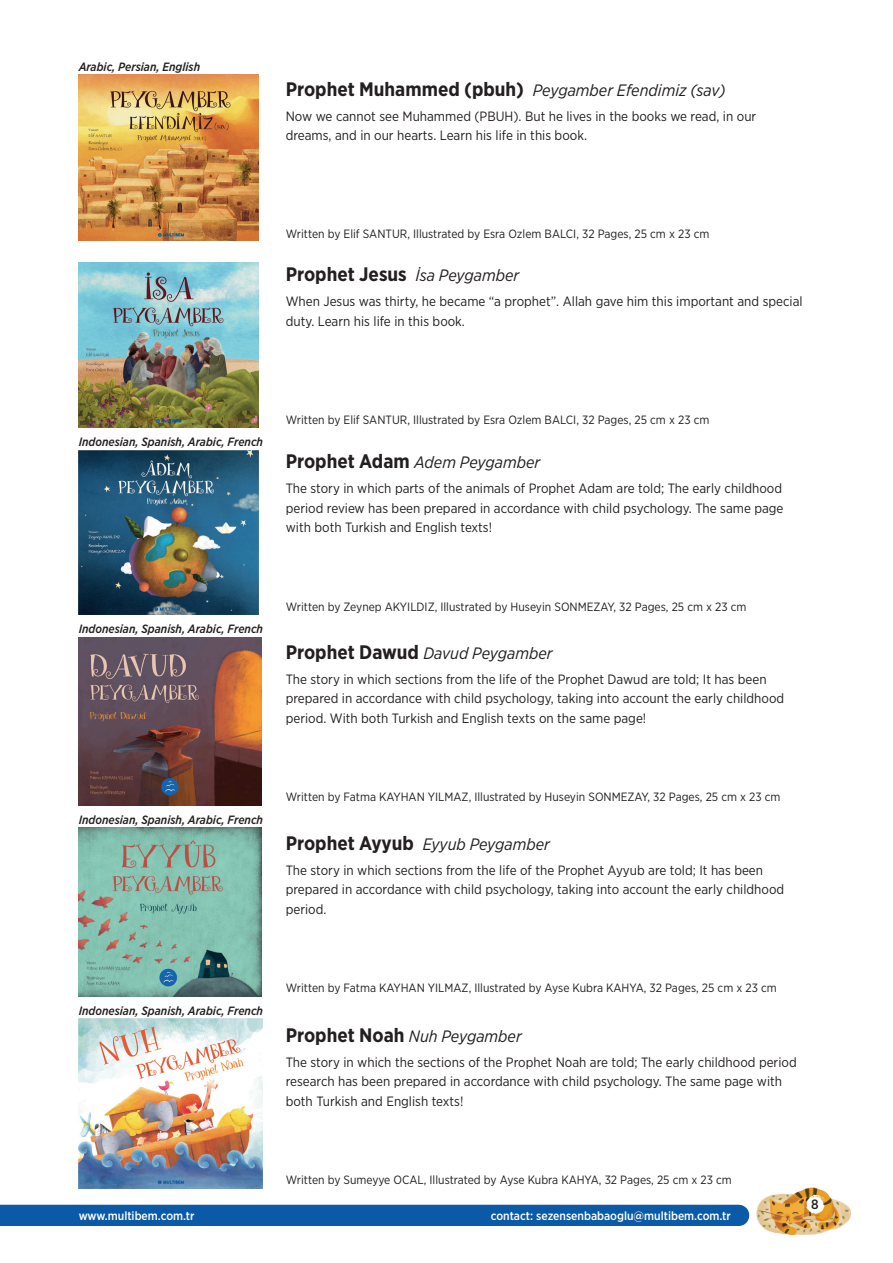
<style>
.page{position:relative;width:893px;height:1263px;background:#fff}
.page>*{position:absolute;margin:0;border:0;box-sizing:border-box;transform-origin:0 0}
.t1{font:700 19.5px "Gotham Narrow";color:#231f20}
.t2{font:italic 16.5px "Gotham Narrow";color:#231f20}
.t3{font:13.5px/19.5px "Gotham Narrow";color:#231f20}
.t4{font:500 13.5px "Gotham Narrow";color:#231f20}
.t5{font:12px "Gotham Narrow";color:#231f20}
.t6{font:italic 500 12px "Gotham Narrow";color:#231f20}
.t7{font:500 12px "Gotham Narrow";color:#fff}
.s1{font-weight:700;font-style:normal;font-size:19.5px}
.s2{font-weight:400;font-style:italic;font-size:16.5px}
</style>
<div class="page">
<img style="left:757px;top:1187px;width:93px;height:48px">
<svg style="left:806px;top:1194px;width:20px;height:20px"></svg>
<div style="left:0;top:1205px;width:749px;height:21px;background:#0a5aa8"></div>
<img style="left:79px;top:75px;width:179px;height:165px">
<img style="left:79px;top:263px;width:179px;height:165px">
<img style="left:79px;top:450px;width:179px;height:165px">
<img style="left:79px;top:637px;width:182px;height:168px">
<img style="left:79px;top:828px;width:182px;height:168px">
<img style="left:79px;top:1018px;width:184px;height:170px">
<p class="t6" style="left:79px;top:59px;width:123px">Arabic, Persian, English</p>
<p class="t2" style="left:286px;top:80px;width:441px"><span class="s1">Prophet Muhammed (pbuh)</span> Peygamber Efendimiz (sav)</p>
<p class="t3" style="left:286px;top:106px;width:472px">Now we cannot see Muhammed (PBUH). But he lives in the books we read, in our dreams, and in our hearts. Learn his life in this book.</p>
<p class="t5" style="left:286px;top:226px;width:425px">Written by Elif SANTUR, Illustrated by Esra Ozlem BALCI, 32 Pages, 25 cm x 23 cm</p>
<h1 class="t1" style="left:286px;top:262px;width:235px">Prophet Jesus <span class="s2">İsa Peygamber</span></h1>
<p class="t3" style="left:286px;top:292px;width:518px">When Jesus was thirty, he became “a prophet”. Allah gave him this important and special duty. Learn his life in this book.</p>
<p class="t6" style="left:79px;top:434px;width:186px">Indonesian, Spanish, Arabic, French</p>
<p class="t5" style="left:286px;top:412px;width:425px">Written by Elif SANTUR, Illustrated by Esra Ozlem BALCI, 32 Pages, 25 cm x 23 cm</p>
<p class="t2" style="left:286px;top:452px;width:256px"><span class="s1">Prophet Adam</span> Adem Peygamber</p>
<p class="t3" style="left:286px;top:478px;width:499px;text-align:justify">The story in which parts of the animals of Prophet Adam are told; The early childhood period review has been prepared in accordance with child psychology. The same page with both Turkish and English texts!</p>
<p class="t6" style="left:79px;top:621px;width:186px">Indonesian, Spanish, Arabic, French</p>
<p class="t5" style="left:286px;top:599px;width:462px">Written by Zeynep AKYILDIZ, Illustrated by Huseyin SONMEZAY, 32 Pages, 25 cm x 23 cm</p>
<p class="t2" style="left:286px;top:643px;width:268px"><span class="s1">Prophet Dawud</span> Davud Peygamber</p>
<p class="t3" style="left:286px;top:669px;width:500px">The story in which sections from the life of the Prophet Dawud are told; It has been prepared in accordance with child psychology, taking into account the early childhood period. With both Turkish and English texts on the same page!</p>
<p class="t6" style="left:79px;top:812px;width:186px">Indonesian, Spanish, Arabic, French</p>
<p class="t5" style="left:286px;top:790px;width:496px">Written by Fatma KAYHAN YILMAZ, Illustrated by Huseyin SONMEZAY, 32 Pages, 25 cm x 23 cm</p>
<p class="t2" style="left:286px;top:834px;width:266px"><span class="s1">Prophet Ayyub</span> Eyyub Peygamber</p>
<p class="t3" style="left:286px;top:860px;width:500px">The story in which sections from the life of the Prophet Ayyub are told; It has been prepared in accordance with child psychology, taking into account the early childhood period.</p>
<p class="t6" style="left:79px;top:1003px;width:186px">Indonesian, Spanish, Arabic, French</p>
<p class="t5" style="left:286px;top:980px;width:493px">Written by Fatma KAYHAN YILMAZ, Illustrated by Ayse Kubra KAHYA, 32 Pages, 25 cm x 23 cm</p>
<p class="t2" style="left:286px;top:1026px;width:238px"><span class="s1">Prophet Noah</span> Nuh Peygamber</p>
<p class="t3" style="left:286px;top:1052px;width:512px">The story in which the sections of the Prophet Noah are told; The early childhood period research has been prepared in accordance with child psychology. The same page with both Turkish and English texts!</p>
<p class="t5" style="left:286px;top:1173px;width:448px">Written by Sumeyye OCAL, Illustrated by Ayse Kubra KAHYA, 32 Pages, 25 cm x 23 cm</p>
<p class="t7" style="left:79px;top:1208px;width:117px">www.multibem.com.tr</p>
<p class="t7" style="left:491px;top:1208px;width:242px">contact: sezensenbabaoglu@multibem.com.tr</p>
<p class="t4" style="left:811px;top:1196px;width:9px">8</p>
</div>
